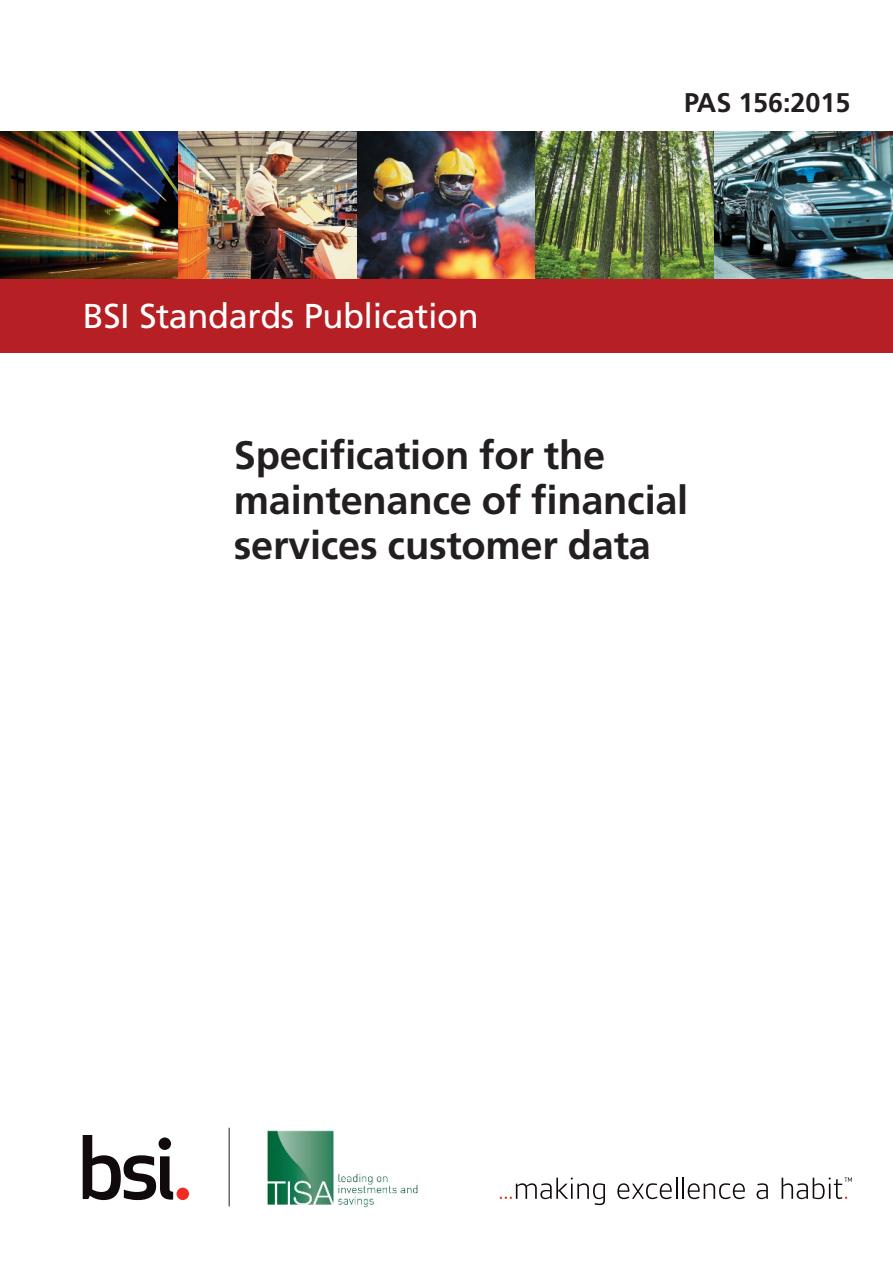
<style>
.page{position:relative;width:893px;height:1263px;background:#fff}
.page>*{position:absolute;margin:0;border:0;box-sizing:border-box;transform-origin:0 0}
.t1{font:700 39.75px/45px "Frutiger";letter-spacing:-.005em;color:#231f20}
.t2{font:34.5px "Frutiger LT Std";letter-spacing:-.015em;color:#fff}
.t3{font:700 27px "Frutiger";letter-spacing:-.005em;color:#231f20}
</style>
<div class="page">
<svg style="left:500px;top:1177px;width:105px;height:28px"></svg>
<svg style="left:617px;top:1178px;width:60px;height:21px"></svg>
<hr style="left:682px;top:1178px;width:2px;height:21px;background:#110a0c">
<svg style="left:688px;top:1183px;width:57px;height:16px"></svg>
<svg style="left:756px;top:1183px;width:12px;height:16px"></svg>
<svg style="left:782px;top:1177px;width:70px;height:22px"></svg>
<svg style="left:83px;top:1135px;width:90px;height:65px"></svg>
<div style="left:177px;top:1187px;width:12px;height:13px;background:#ee2e22;border-radius:50%"></div>
<div style="left:0;top:132px;width:893px;height:221px;background:#b62024"></div>
<img style="left:0;top:132px;width:179px;height:146px">
<img style="left:179px;top:132px;width:178px;height:146px">
<img style="left:357px;top:132px;width:179px;height:146px">
<img style="left:536px;top:132px;width:178px;height:146px">
<img style="left:714px;top:132px;width:179px;height:146px">
<hr style="left:229px;top:1128px;width:1px;height:78px;background:#231f20">
<img style="left:266px;top:1130px;width:152px;height:78px">
<p class="t2" style="left:83px;top:296px;width:397px">BSI Standards Publication</p>
<p class="t3" style="left:684px;top:87px;width:168px">PAS 156:2015</p>
<p class="t1" style="left:234px;top:432px;width:456px">Specification for the maintenance of financial services customer data</p>
</div>
